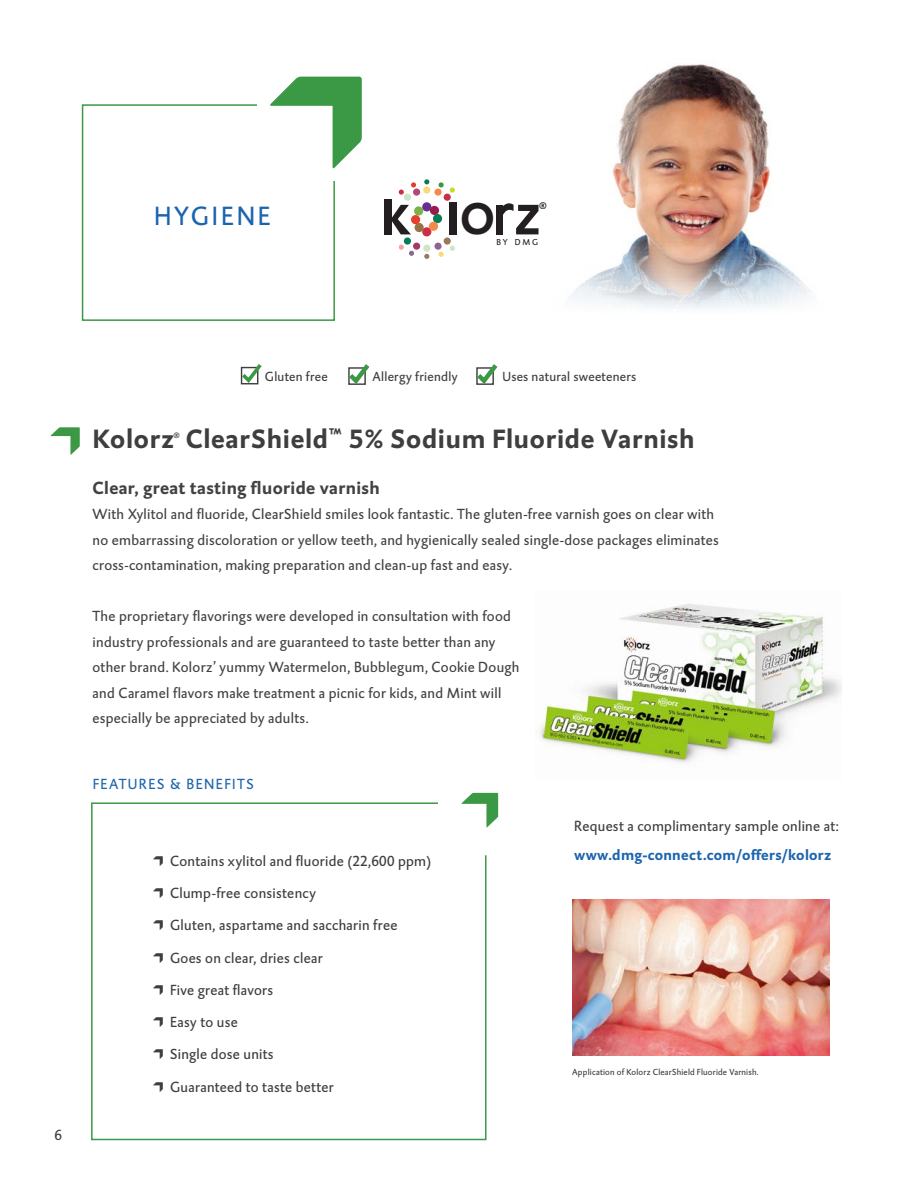
<style>
.page{position:relative;width:918px;height:1188px;background:#fff}
.page>*{position:absolute;margin:0;border:0;box-sizing:border-box;transform-origin:0 0}
.t1{font:700 45.3px "DTL Caspari";color:#231f20}
.t2{font:700 27px "DTL Caspari";letter-spacing:.025em;color:#3e3e3f}
.t3{font:27px "DTL Caspari";letter-spacing:.1em;color:#1d64af}
.t4{font:700 18px "DTL Caspari";letter-spacing:.02em;color:#414243}
.t5{font:15px/25.5px "DTL Caspari";letter-spacing:.02em;color:#414243}
.t6{font:15px/28.5px "DTL Caspari";letter-spacing:.02em;color:#3e3e3f}
.t7{font:15px "DTL Caspari";letter-spacing:.09em;color:#1f65af}
.t8{font:13.5px "DTL Caspari";letter-spacing:.02em;color:#3e3e3f}
.t9{font:9.75px "DTL Caspari";color:#040503}
.t10{font:9px "DTL Caspari";letter-spacing:.02em;color:#3e3e3f}
.t11{font:8.85px "DTL Caspari";color:#231f20}
.t12{font:700 7.8px "DTL Caspari";color:#3e3e3f}
.s1{font-weight:700;color:#1d64af}
</style>
<div class="page">
<svg style="left:50px;top:427px;width:30px;height:28px"></svg>
<svg style="left:91px;top:802px;width:396px;height:339px"></svg>
<img style="left:572px;top:900px;width:257px;height:155px">
<svg style="left:461px;top:793px;width:37px;height:35px"></svg>
<div style="left:82px;top:104px;width:253px;height:217px;border:2px solid #3b9845"></div>
<div style="left:258px;top:68px;width:114px;height:112px;background:#fff"></div>
<svg style="left:270px;top:77px;width:92px;height:92px"></svg>
<img style="left:496px;top:64px;width:316px;height:245px">
<img style="left:535px;top:604px;width:307px;height:159px">
<div style="left:438px;top:770px;width:20px;height:46px;background:#fff"></div>
<svg style="left:240px;top:364px;width:22px;height:21px"></svg>
<div style="left:413px;top:189px;width:7px;height:7px;background:#b04975;border-radius:50%"></div>
<div style="left:423px;top:186px;width:7px;height:8px;background:#f9d978;border-radius:50%"></div>
<div style="left:434px;top:189px;width:8px;height:7px;background:#f5894a;border-radius:50%"></div>
<div style="left:404px;top:194px;width:7px;height:7px;background:#cee5c5;border-radius:50%"></div>
<div style="left:444px;top:194px;width:7px;height:7px;background:#ce2e45;border-radius:50%"></div>
<svg style="left:399px;top:190px;width:5px;height:5px"></svg>
<svg style="left:411px;top:182px;width:5px;height:5px"></svg>
<svg style="left:424px;top:179px;width:5px;height:5px"></svg>
<svg style="left:438px;top:182px;width:6px;height:6px"></svg>
<svg style="left:450px;top:187px;width:5px;height:6px"></svg>
<svg style="left:399px;top:245px;width:15px;height:11px"></svg>
<svg style="left:424px;top:254px;width:5px;height:5px"></svg>
<svg style="left:438px;top:252px;width:6px;height:5px"></svg>
<svg style="left:450px;top:246px;width:5px;height:5px"></svg>
<div style="left:413px;top:243px;width:7px;height:7px;background:#a73866;border-radius:50%"></div>
<div style="left:423px;top:245px;width:7px;height:7px;background:#cee5c5;border-radius:50%"></div>
<div style="left:434px;top:243px;width:8px;height:7px;background:#8e6495;border-radius:50%"></div>
<div style="left:404px;top:237px;width:7px;height:8px;background:#077c57;border-radius:50%"></div>
<div style="left:444px;top:237px;width:7px;height:8px;background:#9a7959;border-radius:50%"></div>
<div style="left:414px;top:206px;width:9px;height:10px;background:#7db148;border-radius:50%"></div>
<div style="left:422px;top:202px;width:9px;height:9px;background:#642f90;border-radius:50%"></div>
<div style="left:430px;top:206px;width:9px;height:9px;background:#9a1b4e;border-radius:50%"></div>
<div style="left:433px;top:214px;width:9px;height:9px;background:#077c57;border-radius:50%"></div>
<div style="left:422px;top:227px;width:9px;height:9px;background:#ce2e45;border-radius:50%"></div>
<div style="left:429px;top:222px;width:9px;height:9px;background:#f5894a;border-radius:50%"></div>
<div style="left:415px;top:223px;width:9px;height:9px;background:#967347;border-radius:50%"></div>
<div style="left:411px;top:215px;width:9px;height:9px;background:#e33e30;border-radius:50%"></div>
<div style="left:384px;top:199px;width:8px;height:35px;background:#231f20"></div>
<div style="left:450px;top:202px;width:7px;height:32px;background:#231f20"></div>
<div style="left:497px;top:205px;width:6px;height:29px;background:#231f20"></div>
<svg style="left:392px;top:205px;width:19px;height:29px"></svg>
<svg style="left:502px;top:200px;width:37px;height:34px"></svg>
<svg style="left:348px;top:364px;width:22px;height:21px"></svg>
<svg style="left:476px;top:364px;width:22px;height:21px"></svg>
<p class="t3" style="left:154px;top:199px;width:118px">HYGIENE</p>
<p class="t1" style="left:460px;top:188px;width:36px">O</p>
<p class="t9" style="left:539px;top:199px;width:9px">®</p>
<p class="t11" style="left:496px;top:236px;width:43px">BY DMG</p>
<p class="t6" style="left:55px;top:1121px;width:9px">6</p>
<p class="t8" style="left:265px;top:368px;width:64px">Gluten free</p>
<p class="t8" style="left:373px;top:368px;width:87px">Allergy friendly</p>
<p class="t8" style="left:502px;top:368px;width:135px">Uses natural sweeteners</p>
<p class="t2" style="left:93px;top:421px;width:604px">Kolorz ClearShield<sup>™</sup> 5% Sodium Fluoride Varnish</p>
<p class="t12" style="left:174px;top:430px;width:8px">®</p>
<p class="t4" style="left:93px;top:476px;width:289px">Clear, great tasting fluoride varnish</p>
<p class="t5" style="left:93px;top:502px;width:628px">With Xylitol and fluoride, ClearShield smiles look fantastic. The gluten-free varnish goes on clear with no embarrassing discoloration or yellow teeth, and hygienically sealed single-dose packages eliminates cross-contamination, making preparation and clean-up fast and easy.</p>
<p class="t5" style="left:93px;top:604px;width:428px">The proprietary flavorings were developed in consultation with food industry professionals and are guaranteed to taste better than any other brand. Kolorz’ yummy Watermelon, Bubblegum, Cookie Dough and Caramel flavors make treatment a picnic for kids, and Mint will especially be appreciated by adults.</p>
<p class="t7" style="left:93px;top:775px;width:163px">FEATURES &amp; BENEFITS</p>
<p class="t6" style="left:153px;top:846px;width:280px">• Contains xylitol and fluoride (22,600 ppm)</p>
<p class="t6" style="left:153px;top:879px;width:165px">• Clump-free consistency</p>
<p class="t6" style="left:153px;top:911px;width:246px">• Gluten, aspartame and saccharin free</p>
<p class="t6" style="left:153px;top:943px;width:171px">• Goes on clear, dries clear</p>
<p class="t6" style="left:153px;top:975px;width:122px">• Five great flavors</p>
<p class="t6" style="left:153px;top:1008px;width:86px">• Easy to use</p>
<p class="t6" style="left:153px;top:1040px;width:122px">• Single dose units</p>
<p class="t6" style="left:153px;top:1072px;width:182px">• Guaranteed to taste better</p>
<p class="t6" style="left:574px;top:812px;width:266px">Request a complimentary sample online at: <span class="s1">www.dmg-connect.com/offers/kolorz</span></p>
<p class="t10" style="left:572px;top:1066px;width:188px">Application of Kolorz ClearShield Fluoride Varnish.</p>
</div>
